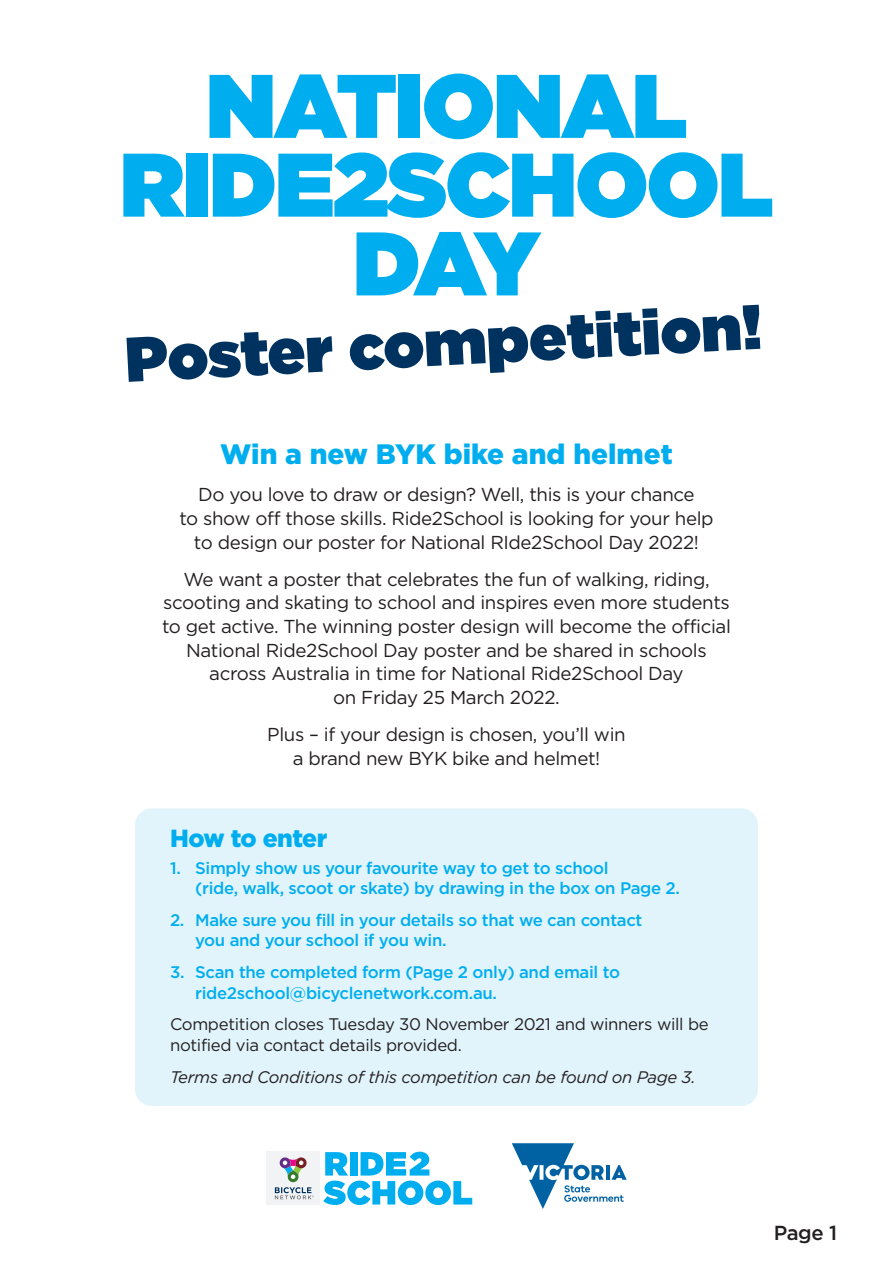
<style>
.page{position:relative;width:893px;height:1263px;background:#fff}
.page>*{position:absolute;margin:0;border:0;box-sizing:border-box;transform-origin:0 0}
.HEAD{font:900 90px "Gotham";letter-spacing:-.02em;color:#00aeef}
.HEAD-2{font:900 63px "Gotham";color:#003260}
.HEAD-3{font:900 28.05px "Gotham";color:#00aeef}
.TEXT{font:900 24.75px "Gotham";letter-spacing:-.02em;color:#00aeef}
.TEXT-2{font:500 20.25px "Gotham";color:#231f20}
.TEXT-3{font:18.75px/23.7px "Gotham";letter-spacing:-.02em;color:#231f20;text-align:center}
.HEAD-4{font:18.75px/23.7px "Gotham";letter-spacing:-.02em;color:#231f20;text-align:center}
.t1{font:500 16.8px/20.1px "Gotham";letter-spacing:-.02em;color:#00aeef}
.TEXT-4{font:16.8px/20.1px "Gotham";letter-spacing:-.02em;color:#231f20}
.TEXT-5{font:italic 16.8px "Gotham";letter-spacing:-.02em;color:#231f20}
</style>
<div class="page">
<div style="left:135px;top:808px;width:623px;height:298px;background:#e1f4fc;border-radius:17px"></div>
<svg style="left:323px;top:1152px;width:149px;height:53px"></svg>
<div style="left:266px;top:1151px;width:54px;height:54px;background:#f2f3f4"></div>
<svg style="left:275px;top:1157px;width:39px;height:42px"></svg>
<svg style="left:512px;top:1143px;width:115px;height:66px"></svg>
<p class="HEAD" style="left:206px;top:54px;width:483px">NATIONAL</p>
<p class="HEAD" style="left:120px;top:133px;width:655px">RIDE2SCHOOL</p>
<p class="HEAD" style="left:353px;top:212px;width:189px">DAY</p>
<p class="HEAD-2" style="left:123px;top:323px;width:639px;rotate:-3deg">Poster competition!</p>
<p class="HEAD-3" style="left:220px;top:438px;width:454px">Win a new BYK bike and helmet</p>
<p class="HEAD-4" style="left:179px;top:482px;width:536px">Do you love to draw or design? Well, this is your chance<br>to show off those skills. Ride2School is looking for your help to design our poster for National RIde2School Day 2022!</p>
<p class="TEXT-3" style="left:162px;top:567px;width:570px">We want a poster that celebrates the fun of walking, riding, scooting and skating to school and inspires even more students to get active. The winning poster design will become the official National Ride2School Day poster and be shared in schools across Australia in time for National Ride2School Day<br>on Friday 25 March 2022.</p>
<p class="TEXT-3" style="left:267px;top:722px;width:360px">Plus – if your design is chosen, you’ll win a brand new BYK bike and helmet!</p>
<p class="TEXT" style="left:170px;top:824px;width:159px">How to enter</p>
<p class="t1" style="left:195px;top:858px;width:486px;text-indent:-25px">1. Simply show us your favourite way to get to school<br>(ride, walk, scoot or skate) by drawing in the box on Page 2.</p>
<p class="t1" style="left:195px;top:910px;width:449px;text-indent:-25px">2. Make sure you fill in your details so that we can contact you and your school if you win.</p>
<p class="t1" style="left:195px;top:962px;width:426px;text-indent:-25px">3. Scan the completed form (Page 2 only) and email to ride2school@bicyclenetwork.com.au.</p>
<p class="TEXT-4" style="left:170px;top:1014px;width:540px">Competition closes Tuesday 30 November 2021 and winners will be notified via contact details provided.</p>
<p class="TEXT-5" style="left:170px;top:1067px;width:527px">Terms and Conditions of this competition can be found on Page 3.</p>
<p class="TEXT-2" style="left:774px;top:1221px;width:65px">Page 1</p>
</div>
